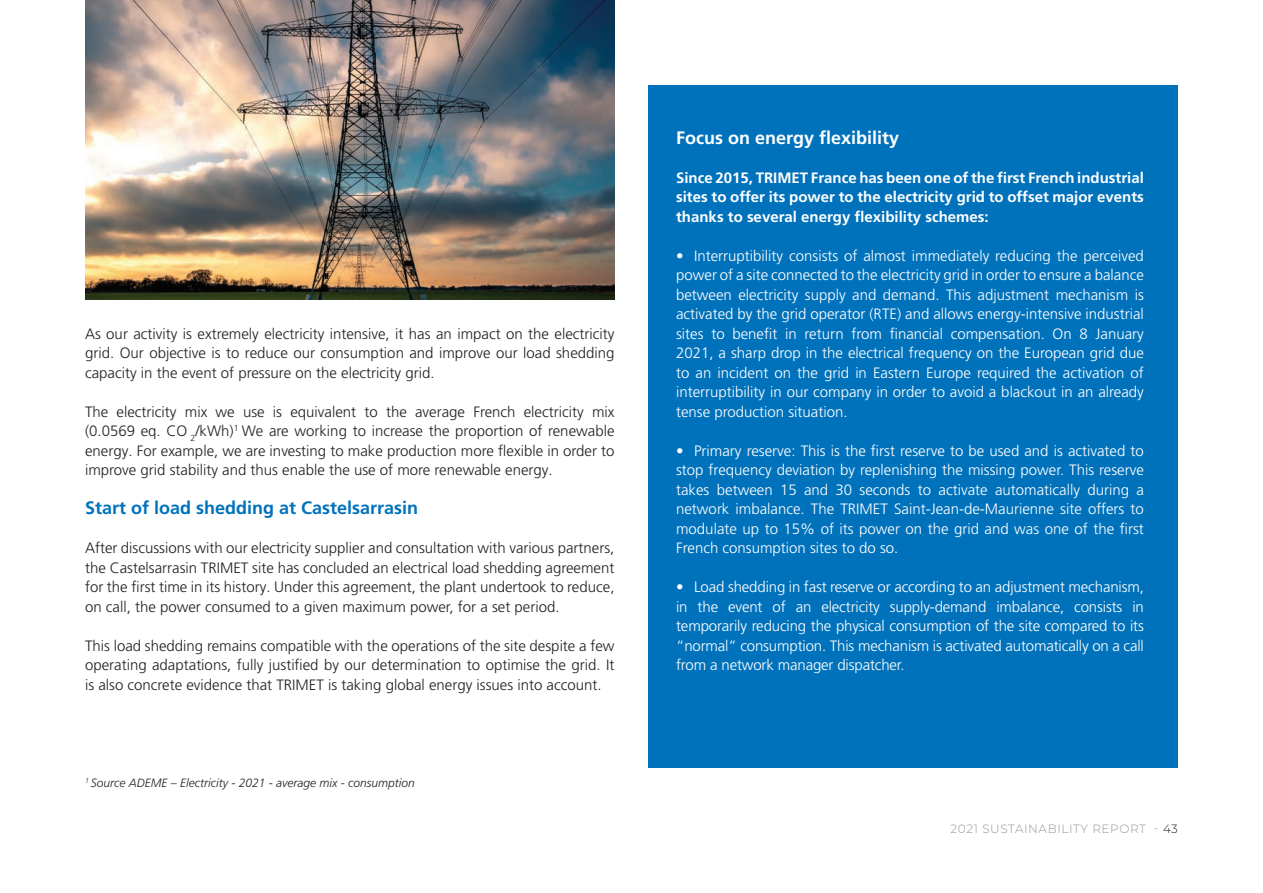
<style>
.page{position:relative;width:1263px;height:893px;background:#fff}
.page>*{position:absolute;margin:0;border:0;box-sizing:border-box;transform-origin:0 0}
.chapeau_texte{font:700 18px "Frutiger LT Std";color:#0072bc}
.chapeau_texte-2{font:700 18px "Frutiger LT Pro";color:#fff}
.chapeau_texte-3{font:300 15px/19.5px "Frutiger LT Pro";color:#fff;text-align:justify}
.chapeau_texte-4{font:300 15px/19.5px "Frutiger LT Pro";color:#231f20;text-align:justify}
.chapeau_texte-5{font:700 15px/19.5px "Frutiger LT Pro";color:#fff;text-align:justify}
.chapeau_texte-6{font:italic 300 12px "Frutiger LT Pro";color:#231f20}
.t1{font:300 12px "Montserrat";letter-spacing:.05em;color:#939598}
.s1{color:#231f20}
</style>
<div class="page">
<div style="left:648px;top:85px;width:530px;height:683px;background:#0072bc"></div>
<img style="left:85px;top:0;width:529px;height:300px">
<p class="chapeau_texte-4" style="left:85px;top:324px;width:531px">As our activity is extremely electricity intensive, it has an impact on the electricity grid. Our objective is to reduce our consumption and improve our load shedding capacity in the event of pressure on the electricity grid.</p>
<p class="chapeau_texte-4" style="left:85px;top:402px;width:531px">The electricity mix we use is equivalent to the average French electricity mix (0.0569 eq. CO <sub>2</sub>/kWh)<sup>1</sup> We are working to increase the proportion of renewable energy. For example, we are investing to make production more flexible in order to improve grid stability and thus enable the use of more renewable energy.</p>
<p class="chapeau_texte" style="left:85px;top:497px;width:335px">Start of load shedding at Castelsarrasin</p>
<p class="chapeau_texte-4" style="left:85px;top:538px;width:531px">After discussions with our electricity supplier and consultation with various partners, the Castelsarrasin TRIMET site has concluded an electrical load shedding agreement for the first time in its history. Under this agreement, the plant undertook to reduce, on call, the power consumed to a given maximum power, for a set period.</p>
<p class="chapeau_texte-4" style="left:85px;top:636px;width:531px">This load shedding remains compatible with the operations of the site despite a few operating adaptations, fully justified by our determination to optimise the grid. It is also concrete evidence that TRIMET is taking global energy issues into account.</p>
<p class="chapeau_texte-6" style="left:85px;top:776px;width:331px"><sup>1</sup> Source ADEME – Electricity - 2021 - average mix - consumption</p>
<p class="chapeau_texte-2" style="left:676px;top:127px;width:225px">Focus on energy flexibility</p>
<p class="chapeau_texte-5" style="left:676px;top:168px;width:469px">Since 2015, TRIMET France has been one of the first French industrial sites to offer its power to the electricity grid to offset major events thanks to several energy flexibility schemes:</p>
<p class="chapeau_texte-3" style="left:676px;top:246px;width:469px">• Interruptibility consists of almost immediately reducing the perceived power of a site connected to the electricity grid in order to ensure a balance between electricity supply and demand. This adjustment mechanism is activated by the grid operator (RTE) and allows energy-intensive industrial sites to benefit in return from financial compensation. On 8 January 2021, a sharp drop in the electrical frequency on the European grid due to an incident on the grid in Eastern Europe required the activation of interruptibility in our company in order to avoid a blackout in an already tense production situation.</p>
<p class="chapeau_texte-3" style="left:676px;top:441px;width:469px">• Primary reserve: This is the first reserve to be used and is activated to stop frequency deviation by replenishing the missing power. This reserve takes between 15 and 30 seconds to activate automatically during a network imbalance. The TRIMET Saint-Jean-de-Maurienne site offers to modulate up to 15% of its power on the grid and was one of the first French consumption sites to do so.</p>
<p class="chapeau_texte-3" style="left:676px;top:577px;width:469px">• Load shedding in fast reserve or according to an adjustment mechanism, in the event of an electricity supply-demand imbalance, consists in temporarily reducing the physical consumption of the site compared to its “normal” consumption. This mechanism is activated automatically on a call from a network manager dispatcher.</p>
<p class="t1" style="left:951px;top:820px;width:229px">2021 SUSTAINABILITY REPORT - <span class="s1">43</span></p>
</div>
